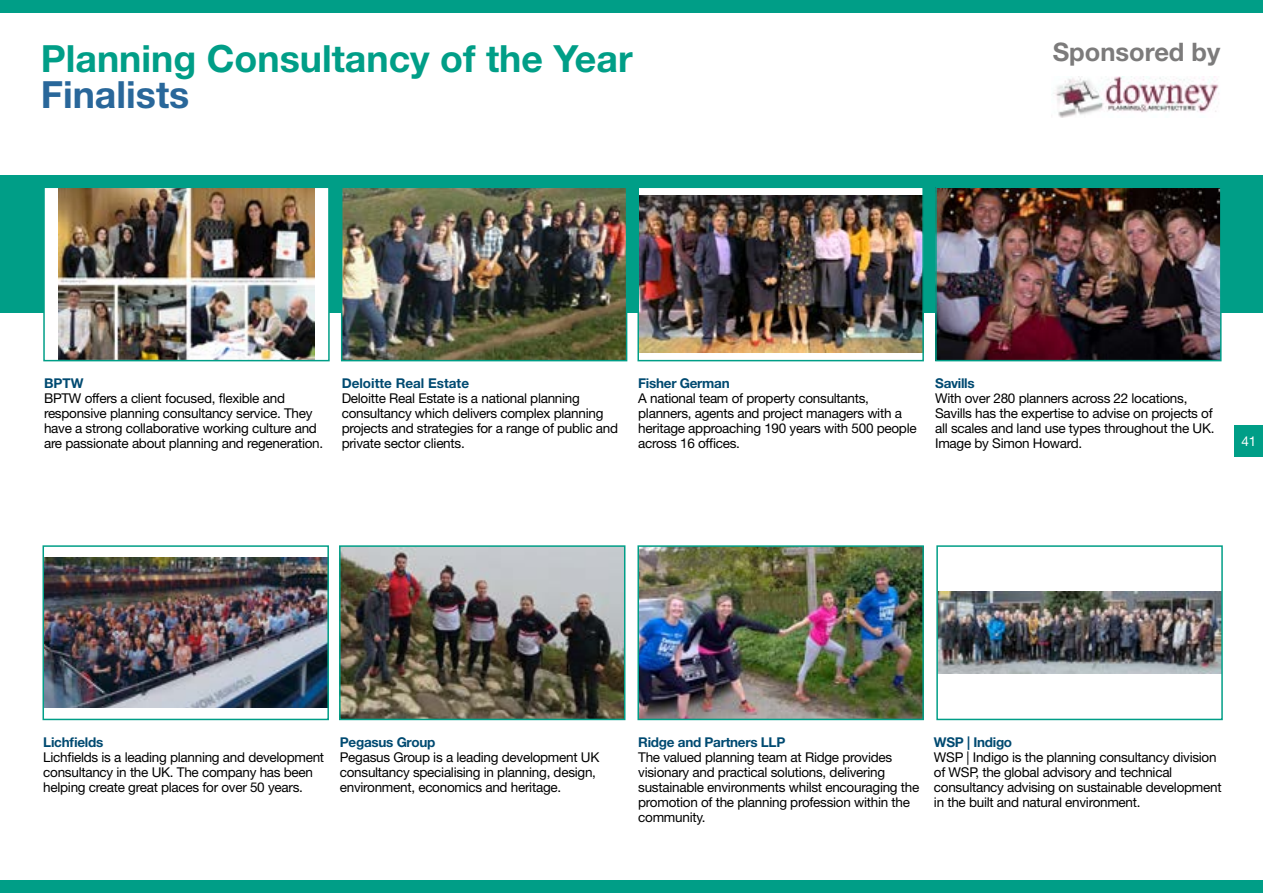
<style>
.page{position:relative;width:1263px;height:893px;background:#fff}
.page>*{position:absolute;margin:0;border:0;box-sizing:border-box;transform-origin:0 0}
.t1{font:700 37.5px "Helvetica Neue LT Std";color:#009e87}
.t2{font:700 37.5px "Helvetica Neue LT Std";color:#29679a}
.t3{font:700 25.5px "Helvetica Neue LT Std";color:#7c7b7b}
.t4{font:13.5px/15px "Helvetica Neue LT Std";letter-spacing:-.02em;color:#000}
.t5{font:700 13.5px "Helvetica Neue LT Std";letter-spacing:-.02em;color:#004a71}
.t6{font:700 13.5px "Helvetica Neue LT Std";color:#004a71}
.t7{font:13.5px "Helvetica Neue LT Std";color:#fff}
</style>
<div class="page">
<div style="left:0;top:0;width:1263px;height:13px;background:#009e87"></div>
<div style="left:0;top:880px;width:1263px;height:13px;background:#009e87"></div>
<div style="left:0;top:175px;width:1263px;height:138px;background:#009e87"></div>
<div style="left:1235px;top:425px;width:28px;height:31px;background:#009e87"></div>
<img style="left:342px;top:548px;width:280px;height:169px">
<div style="left:339px;top:545px;width:286px;height:175px;border:2px solid #009e87"></div>
<img style="left:640px;top:548px;width:281px;height:169px">
<div style="left:637px;top:545px;width:287px;height:175px;border:2px solid #009e87"></div>
<img style="left:46px;top:190px;width:281px;height:168px">
<div style="left:43px;top:187px;width:287px;height:174px;border:2px solid #009e87"></div>
<svg style="left:640px;top:190px;width:281px;height:163px;background:#dad4cb"></svg>
<img style="left:640px;top:196px;width:281px;height:156px">
<div style="left:637px;top:187px;width:287px;height:174px;border:2px solid #009e87"></div>
<img style="left:344px;top:190px;width:280px;height:168px">
<div style="left:341px;top:187px;width:286px;height:174px;border:2px solid #009e87"></div>
<img style="left:1054px;top:77px;width:165px;height:41px">
<div style="left:44px;top:552px;width:284px;height:155px;background:linear-gradient(to right,#fff,#fff)"></div>
<img style="left:46px;top:558px;width:280px;height:149px">
<div style="left:43px;top:545px;width:286px;height:175px;border:2px solid #009e87"></div>
<img style="left:938px;top:190px;width:280px;height:168px">
<div style="left:935px;top:187px;width:286px;height:174px;border:2px solid #009e87"></div>
<img style="left:939px;top:592px;width:281px;height:82px">
<div style="left:936px;top:545px;width:287px;height:175px;border:2px solid #009e87"></div>
<h1 class="t1" style="left:41px;top:35px;width:593px">Planning Consultancy of the Year</h1>
<h1 class="t2" style="left:41px;top:71px;width:150px">Finalists</h1>
<h2 class="t3" style="left:1053px;top:36px;width:169px">Sponsored by</h2>
<p class="t5" style="left:44px;top:375px;width:41px">BPTW</p>
<p class="t4" style="left:44px;top:391px;width:281px">BPTW offers a client focused, flexible and responsive planning consultancy service. They have a strong collaborative working culture and are passionate about planning and regeneration.</p>
<p class="t6" style="left:342px;top:375px;width:129px">Deloitte Real Estate</p>
<p class="t4" style="left:342px;top:391px;width:278px">Deloitte Real Estate is a national planning consultancy which delivers complex planning projects and strategies for a range of public and private sector clients.</p>
<p class="t5" style="left:638px;top:375px;width:93px">Fisher German</p>
<p class="t4" style="left:638px;top:391px;width:280px">A national team of property consultants, planners, agents and project managers with a heritage approaching 190 years with 500 people across 16 offices.</p>
<p class="t5" style="left:935px;top:375px;width:41px">Savills</p>
<p class="t4" style="left:935px;top:391px;width:281px">With over 280 planners across 22 locations, Savills has the expertise to advise on projects of all scales and land use types throughout the UK.<br>Image by Simon Howard.</p>
<p class="t7" style="left:1241px;top:433px;width:17px">41</p>
<p class="t5" style="left:43px;top:734px;width:62px">Lichfields</p>
<p class="t4" style="left:43px;top:750px;width:282px">Lichfields is a leading planning and development consultancy in the UK. The company has been helping create great places for over 50 years.</p>
<p class="t5" style="left:340px;top:734px;width:97px">Pegasus Group</p>
<p class="t4" style="left:340px;top:750px;width:261px">Pegasus Group is a leading development UK consultancy specialising in planning, design, environment, economics and heritage.</p>
<p class="t5" style="left:638px;top:734px;width:149px">Ridge and Partners LLP</p>
<p class="t4" style="left:638px;top:750px;width:283px">The valued planning team at Ridge provides visionary and practical solutions, delivering sustainable environments whilst encouraging the promotion of the planning profession within the community.</p>
<p class="t5" style="left:934px;top:734px;width:80px">WSP | Indigo</p>
<p class="t4" style="left:934px;top:750px;width:289px">WSP | Indigo is the planning consultancy division of WSP, the global advisory and technical consultancy advising on sustainable development in the built and natural environment.</p>
</div>
